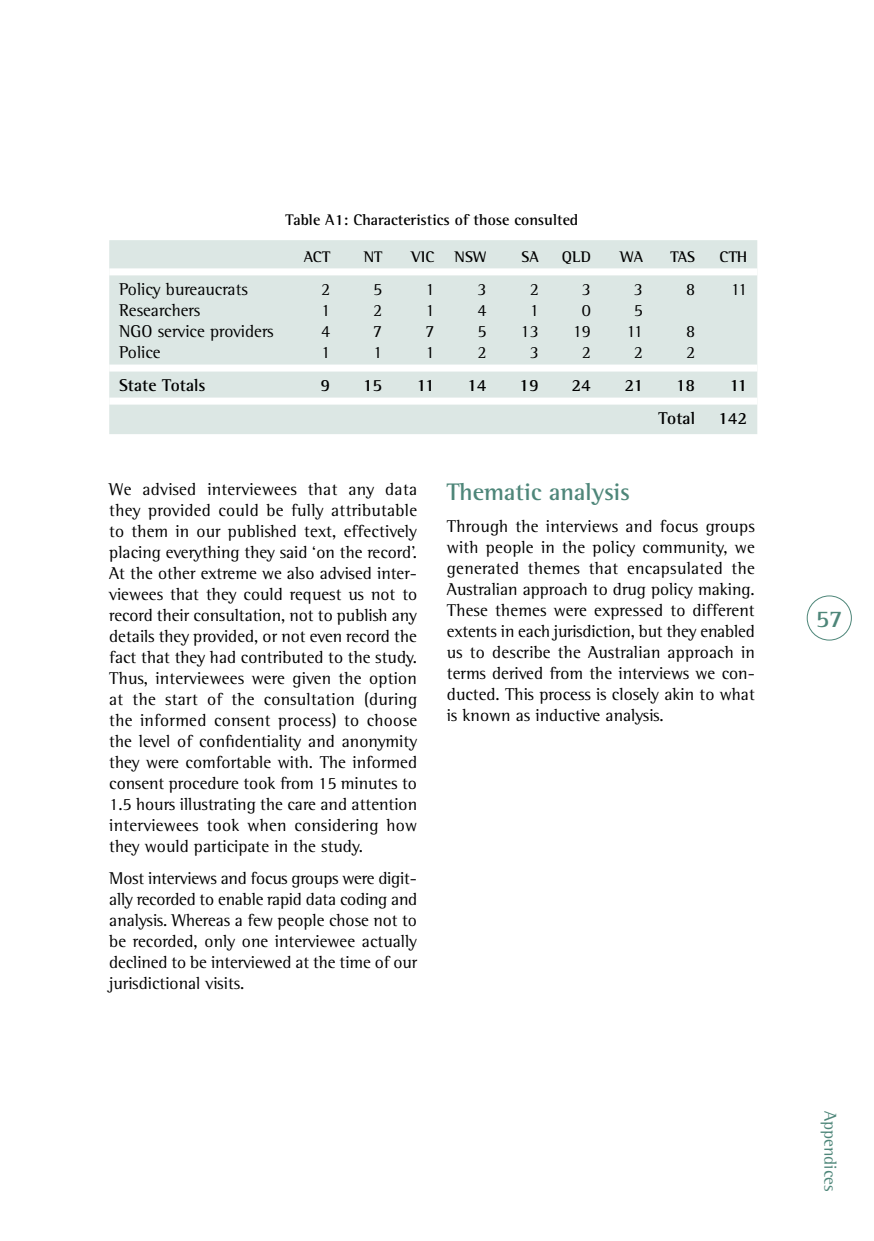
<style>
.page{position:relative;width:874px;height:1241px;background:#fff}
.page>*{position:absolute;margin:0;border:0;box-sizing:border-box;transform-origin:0 0}
.t1{font:700 24.5px "Rotis Semi Serif";color:#4e8679}
.t2{font:17.5px/21px "Rotis Semi Serif";color:#000;text-align:justify}
.t3{font:700 17.5px "Rotis Semi Serif";color:#000}
.t4{font:17.5px "Rotis Semi Serif";color:#4e8679}
.t5{font:700 15.75px "Rotis Semi Serif";color:#000}
</style>
<div class="page">
<div style="left:806px;top:595px;width:45px;height:45px;border:1px solid #4e8679;border-radius:50%"></div>
<div style="left:109px;top:240px;width:647px;height:194px;background:#dce7e4"></div>
<div style="left:109px;top:268px;width:179px;height:7px;background:#fff"></div>
<div style="left:288px;top:268px;width:52px;height:7px;background:#fff"></div>
<div style="left:340px;top:268px;width:52px;height:7px;background:#fff"></div>
<div style="left:392px;top:268px;width:52px;height:7px;background:#fff"></div>
<div style="left:444px;top:268px;width:52px;height:7px;background:#fff"></div>
<div style="left:496px;top:268px;width:52px;height:7px;background:#fff"></div>
<div style="left:548px;top:268px;width:52px;height:7px;background:#fff"></div>
<div style="left:600px;top:268px;width:52px;height:7px;background:#fff"></div>
<div style="left:652px;top:268px;width:52px;height:7px;background:#fff"></div>
<div style="left:704px;top:268px;width:52px;height:7px;background:#fff"></div>
<div style="left:109px;top:364px;width:179px;height:7px;background:#fff"></div>
<div style="left:288px;top:364px;width:52px;height:7px;background:#fff"></div>
<div style="left:340px;top:364px;width:52px;height:7px;background:#fff"></div>
<div style="left:392px;top:364px;width:52px;height:7px;background:#fff"></div>
<div style="left:444px;top:364px;width:52px;height:7px;background:#fff"></div>
<div style="left:496px;top:364px;width:52px;height:7px;background:#fff"></div>
<div style="left:548px;top:364px;width:52px;height:7px;background:#fff"></div>
<div style="left:600px;top:364px;width:52px;height:7px;background:#fff"></div>
<div style="left:652px;top:364px;width:52px;height:7px;background:#fff"></div>
<div style="left:704px;top:364px;width:52px;height:7px;background:#fff"></div>
<div style="left:109px;top:397px;width:179px;height:7px;background:#fff"></div>
<div style="left:288px;top:397px;width:52px;height:7px;background:#fff"></div>
<div style="left:340px;top:397px;width:52px;height:7px;background:#fff"></div>
<div style="left:392px;top:397px;width:52px;height:7px;background:#fff"></div>
<div style="left:444px;top:397px;width:52px;height:7px;background:#fff"></div>
<div style="left:496px;top:397px;width:52px;height:7px;background:#fff"></div>
<div style="left:548px;top:397px;width:52px;height:7px;background:#fff"></div>
<div style="left:600px;top:397px;width:52px;height:7px;background:#fff"></div>
<div style="left:652px;top:397px;width:52px;height:7px;background:#fff"></div>
<div style="left:704px;top:397px;width:52px;height:7px;background:#fff"></div>
<p class="t5" style="left:285px;top:210px;width:294px">Table A1: Characteristics of those consulted</p>
<p class="t5" style="left:304px;top:247px;width:28px">ACT</p>
<p class="t5" style="left:363px;top:247px;width:20px">NT</p>
<p class="t5" style="left:411px;top:247px;width:25px">VIC</p>
<p class="t5" style="left:454px;top:247px;width:34px">NSW</p>
<p class="t5" style="left:521px;top:247px;width:19px">SA</p>
<p class="t5" style="left:561px;top:247px;width:30px">QLD</p>
<p class="t5" style="left:620px;top:247px;width:24px">WA</p>
<p class="t5" style="left:670px;top:247px;width:26px">TAS</p>
<p class="t5" style="left:719px;top:247px;width:29px">CTH</p>
<p class="t2" style="left:119px;top:278px;width:156px;text-align:left">Policy bureaucrats<br>Researchers<br>NGO service providers<br>Police</p>
<p class="t2" style="left:321px;top:278px;width:11px">2<br>1<br>4<br>1</p>
<p class="t2" style="left:373px;top:278px;width:11px">5<br>2<br>7<br>1</p>
<p class="t2" style="left:425px;top:278px;width:11px">1<br>1<br>7<br>1</p>
<p class="t2" style="left:477px;top:278px;width:11px">3<br>4<br>5<br>2</p>
<p class="t2" style="left:520px;top:278px;width:20px;text-align:center">2<br>1<br>13<br>3</p>
<p class="t2" style="left:572px;top:278px;width:20px;text-align:center">3<br>0<br>19<br>2</p>
<p class="t2" style="left:626px;top:278px;width:18px;text-align:center">3<br>5<br>11<br>2</p>
<p class="t2" style="left:685px;top:278px;width:11px">8</p>
<p class="t2" style="left:685px;top:320px;width:11px">8<br>2</p>
<p class="t2" style="left:730px;top:278px;width:18px">11</p>
<p class="t3" style="left:119px;top:375px;width:88px">State Totals</p>
<p class="t3" style="left:320px;top:375px;width:11px">9</p>
<p class="t3" style="left:363px;top:375px;width:21px">15</p>
<p class="t3" style="left:416px;top:375px;width:19px">11</p>
<p class="t3" style="left:467px;top:375px;width:21px">14</p>
<p class="t3" style="left:519px;top:375px;width:21px">19</p>
<p class="t3" style="left:571px;top:375px;width:21px">24</p>
<p class="t3" style="left:624px;top:375px;width:20px">21</p>
<p class="t3" style="left:675px;top:375px;width:21px">18</p>
<p class="t3" style="left:729px;top:375px;width:19px">11</p>
<p class="t3" style="left:658px;top:408px;width:38px">Total</p>
<p class="t3" style="left:717px;top:408px;width:31px">142</p>
<p class="t2" style="left:109px;top:478px;width:309px">We advised interviewees that any data they provided could be fully attributable to them in our published text, effectively placing everything they said ‘on the record’.<br>At the other extreme we also advised inter&shy;viewees that they could request us not to record their consultation, not to publish any details they provided, or not even record the fact that they had contributed to the study.<br>Thus, interviewees were given the option at the start of the consultation (during the informed consent process) to choose the level of confidentiality and anonymity they were comfortable with. The informed consent procedure took from 15 minutes to 1.5 hours illustrating the care and attention interviewees took when considering how they would participate in the study.</p>
<p class="t2" style="left:109px;top:867px;width:309px">Most interviews and focus groups were digit&shy;ally recorded to enable rapid data coding and analysis. Whereas a few people chose not to be recorded, only one interviewee actually declined to be interviewed at the time of our jurisdictional visits.</p>
<h1 class="t1" style="left:446px;top:477px;width:184px">Thematic analysis</h1>
<p class="t2" style="left:446px;top:515px;width:309px">Through the interviews and focus groups with people in the policy community, we generated themes that encapsulated the Australian approach to drug policy making.<br>These themes were expressed to different extents in each jurisdiction, but they enabled us to describe the Australian approach in terms derived from the interviews we con&shy;ducted. This process is closely akin to what is known as inductive analysis.</p>
<h1 class="t1" style="left:815px;top:603px;width:29px">57</h1>
<p class="t4" style="left:840px;top:1110px;width:82px;rotate:90deg">Appendices</p>
</div>
